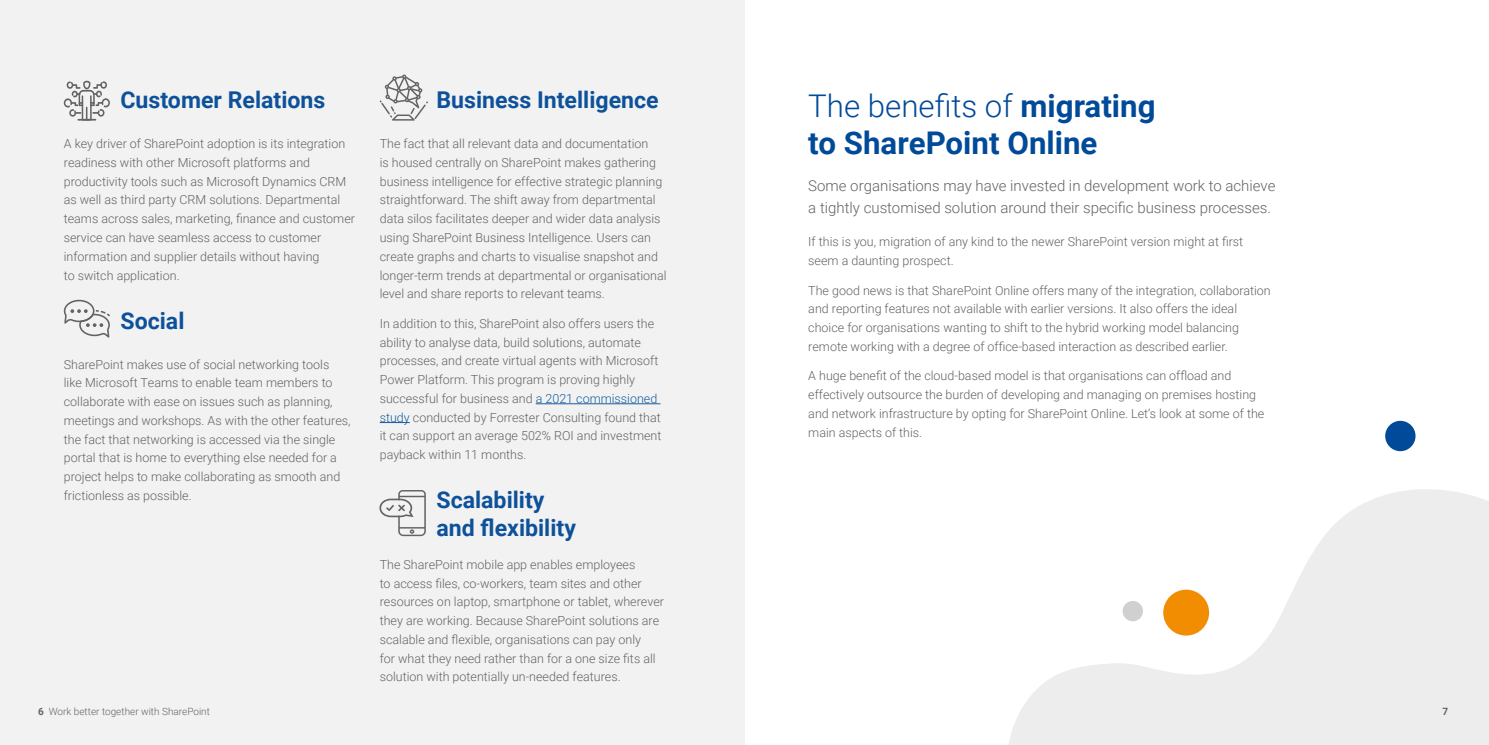
<style>
.page{position:relative;width:1489px;height:745px;background:#fff}
.page>*{position:absolute;margin:0;border:0;box-sizing:border-box;transform-origin:0 0}
.t1{font:700 31.25px/37.5px "Roboto";color:#004a99}
.t2{font:700 23.12px/27.6px "Roboto";color:#0e519b}
.t3{font:300 15px/22.5px "Roboto";color:#636366}
.t4{font:300 12.5px/18.8px "Roboto";color:#636366}
.t5{font:300 10px "Roboto";color:#636366}
.t6{font:700 10px "Roboto";color:#636366}
.s1{color:#175d9e}
.s2{font-weight:300}
.s3{font-weight:700}
</style>
<div class="page">
<div style="left:0;top:0;width:744px;height:744px;background:#f2f2f2"></div>
<hr style="left:535px;top:403px;width:125px;height:1px;background:#175d9e">
<hr style="left:380px;top:422px;width:30px;height:1px;background:#175d9e">
<svg style="left:1009px;top:489px;width:479px;height:255px;fill:#ededed"></svg>
<div style="left:1384px;top:420px;width:31px;height:31px;background:#004a99;border-radius:50%"></div>
<div style="left:1122px;top:600px;width:20px;height:21px;background:#d0d0d0;border-radius:50%"></div>
<div style="left:1163px;top:589px;width:45px;height:46px;background:#f28c00;border-radius:50%"></div>
<svg style="left:64px;top:81px;width:46px;height:39px"></svg>
<svg style="left:379px;top:74px;width:49px;height:46px"></svg>
<svg style="left:64px;top:299px;width:46px;height:38px"></svg>
<svg style="left:379px;top:490px;width:47px;height:46px"></svg>
<p class="t2" style="left:120px;top:85px;width:206px">Customer Relations</p>
<p class="t4" style="left:64px;top:134px;width:293px">A key driver of SharePoint adoption is its integration readiness with other Microsoft platforms and productivity tools such as Microsoft Dynamics CRM as well as third party CRM solutions. Departmental teams across sales, marketing, finance and customer service can have seamless access to customer information and supplier details without having<br>to switch application.</p>
<p class="t2" style="left:120px;top:305px;width:65px">Social</p>
<p class="t4" style="left:64px;top:354px;width:288px">SharePoint makes use of social networking tools like Microsoft Teams to enable team members to collaborate with ease on issues such as planning, meetings and workshops. As with the other features, the fact that networking is accessed via the single portal that is home to everything else needed for a project helps to make collaborating as smooth and frictionless as possible.</p>
<p class="t2" style="left:436px;top:85px;width:224px">Business Intelligence</p>
<p class="t4" style="left:380px;top:134px;width:288px">The fact that all relevant data and documentation<br>is housed centrally on SharePoint makes gathering business intelligence for effective strategic planning straightforward. The shift away from departmental data silos facilitates deeper and wider data analysis using SharePoint Business Intelligence. Users can create graphs and charts to visualise snapshot and longer-term trends at departmental or organisational level and share reports to relevant teams.</p>
<p class="t4" style="left:380px;top:313px;width:283px">In addition to this, SharePoint also offers users the ability to analyse data, build solutions, automate processes, and create virtual agents with Microsoft Power Platform. This program is proving highly successful for business and <span class="s1">a 2021 commissioned study</span> conducted by Forrester Consulting found that it can support an average 502% ROI and investment payback within 11 months.</p>
<p class="t2" style="left:436px;top:485px;width:141px">Scalability and flexibility</p>
<p class="t4" style="left:380px;top:554px;width:286px">The SharePoint mobile app enables employees<br>to access files, co-workers, team sites and other resources on laptop, smartphone or tablet, wherever they are working. Because SharePoint solutions are scalable and flexible, organisations can pay only<br>for what they need rather than for a one size fits all solution with potentially un-needed features.</p>
<p class="t1" style="left:808px;top:86px;width:349px"><span class="s2">The benefits of</span> migrating to SharePoint Online</p>
<p class="t3" style="left:808px;top:174px;width:468px">Some organisations may have invested in development work to achieve a tightly customised solution around their specific business processes.</p>
<p class="t4" style="left:808px;top:232px;width:436px">If this is you, migration of any kind to the newer SharePoint version might at first seem a daunting prospect.</p>
<p class="t4" style="left:808px;top:280px;width:464px">The good news is that SharePoint Online offers many of the integration, collaboration and reporting features not available with earlier versions. It also offers the ideal choice for organisations wanting to shift to the hybrid working model balancing remote working with a degree of office-based interaction as described earlier.</p>
<p class="t4" style="left:808px;top:366px;width:457px">A huge benefit of the cloud-based model is that organisations can offload and effectively outsource the burden of developing and managing on premises hosting and network infrastructure by opting for SharePoint Online. Let’s look at some of the main aspects of this.</p>
<p class="t5" style="left:38px;top:703px;width:173px"><span class="s3">6</span> Work better together with SharePoint</p>
<p class="t6" style="left:1442px;top:703px;width:7px">7</p>
</div>
